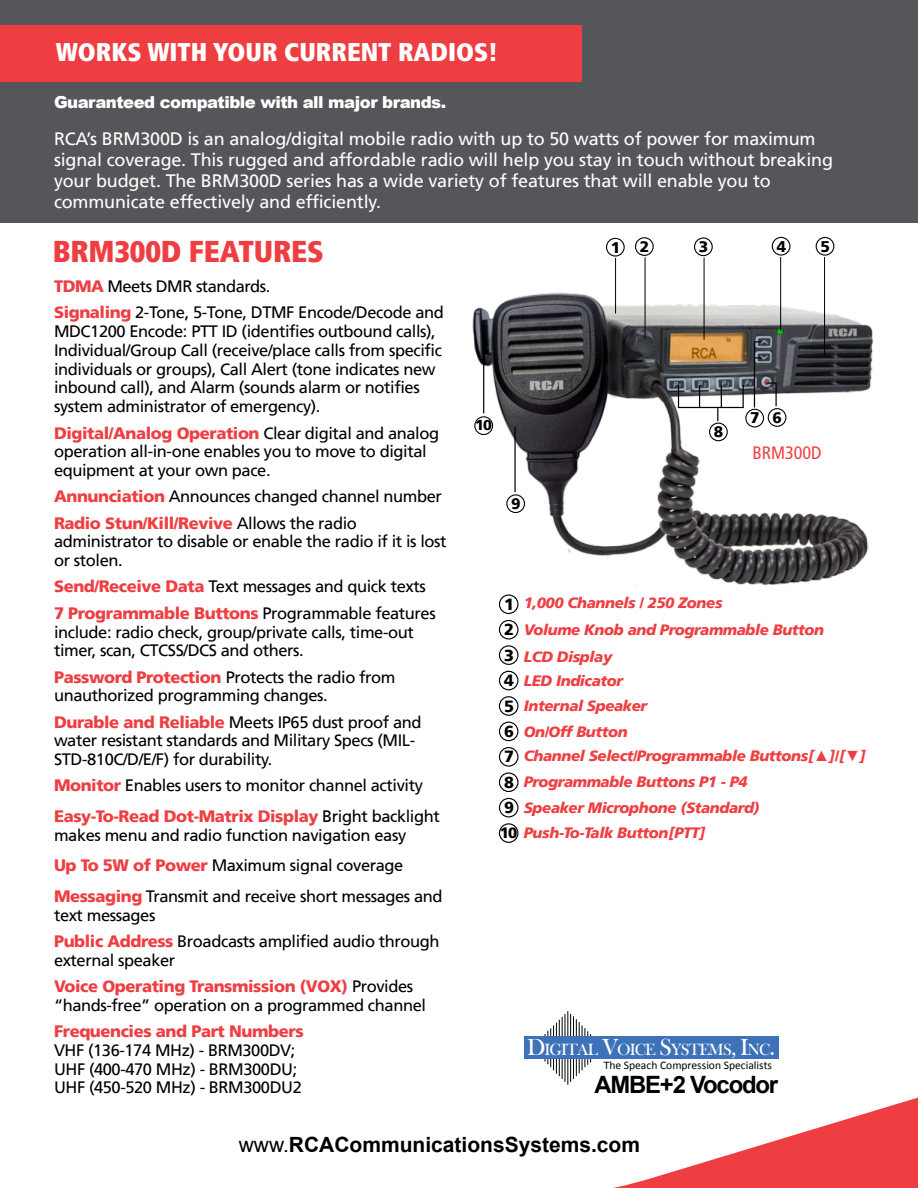
<style>
.page{position:relative;width:918px;height:1188px;background:#fff}
.page>*{position:absolute;margin:0;border:0;box-sizing:border-box;transform-origin:0 0}
.t1{font:900 condensed 30px "Frutiger LT";letter-spacing:-.005em;color:#ef3e42}
.t2{font:900 condensed 25.5px "Frutiger LT";color:#fff}
.t3{font:700 23.85px "Arial";letter-spacing:-.05em;color:#000}
.t4{font:700 21px "Arial";color:#000}
.t5{font:18px/21px "Frutiger LT";letter-spacing:-.01em;color:#fff}
.t6{font:condensed 18px "Frutiger LT";color:#ef3e42}
.t7{font:16.65px "Bask Old Face";letter-spacing:-.05em;color:#fff}
.t8{font:16.5px/18.8px "Frutiger LT";letter-spacing:-.025em;color:#000}
.t9{font:900 16.5px/30.6px "Frutiger LT";letter-spacing:-.025em;color:#ef3e42}
.t10{font:16.5px/30.6px "Frutiger CE";letter-spacing:-.025em;color:#000}
.t11{font:900 16.5px "Arial";letter-spacing:-.03em;color:#fff}
.t12{font:900 16.2px/25.5px "Frutiger LT";color:#000;text-align:justify}
.t13{font:900 15.45px "Frutiger LT";color:#000}
.t14{font:italic 900 15px/26.7px "Frutiger LT";letter-spacing:-.025em;color:#ef3e42}
.t15{font:900 14.4px "Frutiger LT";color:#000}
.t16{font:11.55px "Calibri";color:#000}
.s1{font-weight:900;color:#ef3e42}
.s2{font-weight:400;color:#000}
.s3{font-family:"Frutiger CE";font-weight:400;color:#000}
.s4{font-family:"Frutiger LT";font-weight:900;color:#ef3e42}
.s5{font-style:normal;color:#000}
.s6{font-family:"Arial";font-weight:700}
.s7{font-size:23.85px}
.s8{font-weight:400}
</style>
<div class="page">
<svg style="left:550px;top:1067px;width:368px;height:121px"></svg>
<div style="left:0;top:0;width:918px;height:222px;background:#55565a"></div>
<div style="left:0;top:26px;width:581px;height:56px;background:#ef3e42"></div>
<img style="left:466px;top:222px;width:409px;height:402px">
<hr style="left:678px;top:407px;width:66px;height:1px;background:#000">
<svg style="left:699px;top:385px;width:1px;height:22px"></svg>
<svg style="left:743px;top:385px;width:1px;height:22px"></svg>
<hr style="left:754px;top:341px;width:1px;height:66px;background:#000">
<hr style="left:514px;top:427px;width:2px;height:65px;background:#000">
<hr style="left:567px;top:1011px;width:1px;height:74px;background:#000">
<hr style="left:565px;top:1014px;width:1px;height:68px;background:#000">
<hr style="left:562px;top:1017px;width:1px;height:62px;background:#000">
<hr style="left:559px;top:1020px;width:1px;height:56px;background:#000">
<hr style="left:556px;top:1023px;width:1px;height:51px;background:#000">
<hr style="left:553px;top:1025px;width:1px;height:45px;background:#000">
<hr style="left:550px;top:1028px;width:1px;height:39px;background:#000">
<hr style="left:547px;top:1031px;width:1px;height:33px;background:#000">
<hr style="left:587px;top:1031px;width:1px;height:34px;background:#000">
<hr style="left:585px;top:1028px;width:1px;height:39px;background:#000">
<hr style="left:582px;top:1025px;width:1px;height:45px;background:#000">
<hr style="left:579px;top:1022px;width:1px;height:51px;background:#000">
<hr style="left:576px;top:1019px;width:1px;height:57px;background:#000">
<hr style="left:573px;top:1016px;width:1px;height:63px;background:#000">
<hr style="left:570px;top:1014px;width:1px;height:68px;background:#000">
<div style="left:524px;top:1036px;width:255px;height:23px;background:#3d71b8"></div>
<div style="left:606px;top:238px;width:19px;height:19px;border:1px solid #000;border-radius:50%"></div>
<div style="left:635px;top:237px;width:19px;height:19px;border:1px solid #000;border-radius:50%"></div>
<div style="left:772px;top:237px;width:18px;height:19px;border:1px solid #000;border-radius:50%"></div>
<div style="left:816px;top:237px;width:18px;height:19px;border:1px solid #000;border-radius:50%"></div>
<hr style="left:615px;top:258px;width:1px;height:56px;background:#000">
<hr style="left:780px;top:257px;width:1px;height:74px;background:#000">
<hr style="left:645px;top:257px;width:1px;height:82px;background:#000">
<hr style="left:824px;top:257px;width:1px;height:99px;background:#000">
<div style="left:694px;top:237px;width:19px;height:19px;border:1px solid #000;border-radius:50%"></div>
<hr style="left:704px;top:258px;width:1px;height:82px;background:#000">
<div style="left:768px;top:408px;width:18px;height:19px;border:1px solid #000;border-radius:50%"></div>
<svg style="left:678px;top:385px;width:1px;height:22px"></svg>
<hr style="left:775px;top:384px;width:2px;height:22px;background:#000">
<svg style="left:755px;top:357px;width:6px;height:2px"></svg>
<svg style="left:717px;top:385px;width:5px;height:36px"></svg>
<div style="left:709px;top:423px;width:19px;height:18px;border:1px solid #000;border-radius:50%"></div>
<div style="left:506px;top:494px;width:19px;height:19px;border:1px solid #000;border-radius:50%"></div>
<hr style="left:483px;top:348px;width:1px;height:65px;background:#000">
<div style="left:499px;top:594px;width:20px;height:20px;border:1px solid #000;border-radius:50%"></div>
<div style="left:499px;top:620px;width:20px;height:20px;border:1px solid #000;border-radius:50%"></div>
<div style="left:499px;top:645px;width:20px;height:20px;border:1px solid #000;border-radius:50%"></div>
<div style="left:499px;top:671px;width:20px;height:19px;border:1px solid #000;border-radius:50%"></div>
<div style="left:499px;top:696px;width:20px;height:20px;border:1px solid #000;border-radius:50%"></div>
<div style="left:499px;top:722px;width:20px;height:19px;border:1px solid #000;border-radius:50%"></div>
<div style="left:499px;top:747px;width:20px;height:20px;border:1px solid #000;border-radius:50%"></div>
<div style="left:499px;top:772px;width:20px;height:20px;border:1px solid #000;border-radius:50%"></div>
<div style="left:499px;top:798px;width:20px;height:19px;border:1px solid #000;border-radius:50%"></div>
<div style="left:499px;top:823px;width:20px;height:20px;border:1px solid #000;border-radius:50%"></div>
<svg style="left:766px;top:382px;width:11px;height:2px"></svg>
<div style="left:745px;top:409px;width:19px;height:18px;border:1px solid #000;border-radius:50%"></div>
<div style="left:474px;top:416px;width:19px;height:19px;border:1px solid #000;border-radius:50%"></div>
<h2 class="t2" style="left:56px;top:37px;width:444px">WORKS WITH YOUR CURRENT RADIOS!</h2>
<p class="t11" style="left:54px;top:91px;width:394px">Guaranteed compatible with all major brands.</p>
<p class="t5" style="left:54px;top:128px;width:781px">RCA’s BRM300D is an analog/digital mobile radio with up to 50 watts of power for maximum signal coverage. This rugged and affordable radio will help you stay in touch without breaking your budget. The BRM300D series has a wide variety of features that will enable you to communicate effectively and efficiently.</p>
<h1 class="t1" style="left:53px;top:234px;width:273px">BRM300D FEATURES</h1>
<p class="t8" style="left:54px;top:273px;width:391px;line-height:26.2px"><span class="s1">TDMA</span> Meets DMR standards.<br><span class="s1">Signaling</span> 2-Tone, 5-Tone, DTMF Encode/Decode and</p>
<p class="t8" style="left:54px;top:322px;width:390px">MDC1200 Encode: PTT ID (identifies outbound calls), Individual/Group Call (receive/place calls from specific individuals or groups), Call Alert (tone indicates new inbound call), and Alarm (sounds alarm or notifies system administrator of emergency).</p>
<p class="t8" style="left:54px;top:423px;width:387px"><span class="s1">Digital/Analog Operation</span> Clear digital and analog operation all-in-one enables you to move to digital equipment at your own pace.</p>
<p class="t8" style="left:54px;top:484px;width:390px;line-height:26.2px"><span class="s1">Annunciation</span> Announces changed channel number<br><span class="s1">Radio Stun/Kill/Revive</span> Allows the radio</p>
<p class="t8" style="left:54px;top:532px;width:394px">administrator to disable or enable the radio if it is lost or stolen.</p>
<p class="t8" style="left:54px;top:574px;width:383px;line-height:26.2px"><span class="s1">Send/Receive Data</span> Text messages and quick texts<br><span class="s1">7 Programmable Buttons</span> Programmable features</p>
<p class="t8" style="left:54px;top:622px;width:361px">include: radio check, group/private calls, time-out timer, scan, CTCSS/DCS and others.</p>
<p class="t8" style="left:54px;top:668px;width:343px"><span class="s1">Password Protection</span> Protects the radio from unauthorized programming changes.</p>
<p class="t8" style="left:54px;top:713px;width:369px"><span class="s1">Durable and Reliable</span> Meets IP65 dust proof and water resistant standards and Military Specs (MIL-<br>STD-810C/D/E/F) for durability.</p>
<p class="t9" style="left:54px;top:770px;width:387px">Monitor <span class="s2">Enables users to monitor channel activity<br></span>Easy-To-Read Dot-Matrix Display <span class="s3">Bright backlight</span></p>
<p class="t10" style="left:54px;top:820px;width:354px">makes menu and radio function navigation easy<br><span class="s4">Up To 5W of Power</span> Maximum signal coverage</p>
<p class="t8" style="left:54px;top:887px;width:390px"><span class="s1">Messaging</span> Transmit and receive short messages and text messages</p>
<p class="t8" style="left:54px;top:932px;width:387px"><span class="s1">Public Address</span> Broadcasts amplified audio through external speaker</p>
<p class="t8" style="left:54px;top:977px;width:374px"><span class="s1">Voice Operating Transmission (VOX)</span> Provides “hands-free” operation on a programmed channel</p>
<p class="t9" style="left:54px;top:1016px;width:251px">Frequencies and Part Numbers</p>
<p class="t8" style="left:54px;top:1041px;width:249px">VHF (136-174 MHz) - BRM300DV;<br>UHF (400-470 MHz) - BRM300DU;<br>UHF (450-520 MHz) - BRM300DU2</p>
<p class="t13" style="left:611px;top:238px;width:11px">1</p>
<p class="t13" style="left:640px;top:237px;width:11px">2</p>
<p class="t13" style="left:699px;top:237px;width:11px">3</p>
<p class="t13" style="left:777px;top:237px;width:11px">4</p>
<p class="t13" style="left:821px;top:237px;width:11px">5</p>
<p class="t15" style="left:475px;top:417px;width:18px">10</p>
<p class="t13" style="left:511px;top:494px;width:11px">9</p>
<p class="t13" style="left:714px;top:423px;width:11px">8</p>
<p class="t13" style="left:750px;top:409px;width:11px">7</p>
<p class="t13" style="left:773px;top:408px;width:11px">6</p>
<p class="t6" style="left:752px;top:443px;width:70px">BRM300D</p>
<p class="t14" style="left:524px;top:590px;width:302px">1,000 Channels / 250 Zones<br>Volume Knob and Programmable Button<br>LCD Display</p>
<p class="t14" style="left:524px;top:668px;width:125px;line-height:25.7px">LED Indicator<br>Internal Speaker<br>On/Off Button</p>
<p class="t14" style="left:524px;top:770px;width:237px;line-height:25.2px">Programmable Buttons P1 - P4<br>Speaker Microphone (Standard)</p>
<p class="t12" style="left:504px;top:591px;width:11px">1<br>2<br>3<br>4<br>5<br>6<br>7<br>8<br>9</p>
<p class="t14" style="left:500px;top:819px;width:207px"><span class="s5">10</span> Push-To-Talk Button[PTT]</p>
<p class="t14" style="left:524px;top:743px;width:344px">Channel Select/Programmable Buttons[<span class="s6">▲</span>]/[<span class="s6">▼</span>]</p>
<p class="t7" style="left:527px;top:1040px;width:250px"><span class="s7">D</span>IGITAL <span class="s7">V</span>OICE <span class="s7">S</span>YSTEMS<span class="s7">, I</span>NC<span class="s7">.</span></p>
<p class="t16" style="left:604px;top:1058px;width:170px">The Speach Compression Specialists</p>
<h3 class="t3" style="left:594px;top:1069px;width:185px">AMBE+2 Vocodor</h3>
<p class="t4" style="left:239px;top:1131px;width:403px"><span class="s8">www.</span>RCACommunicationsSystems.com</p>
</div>
